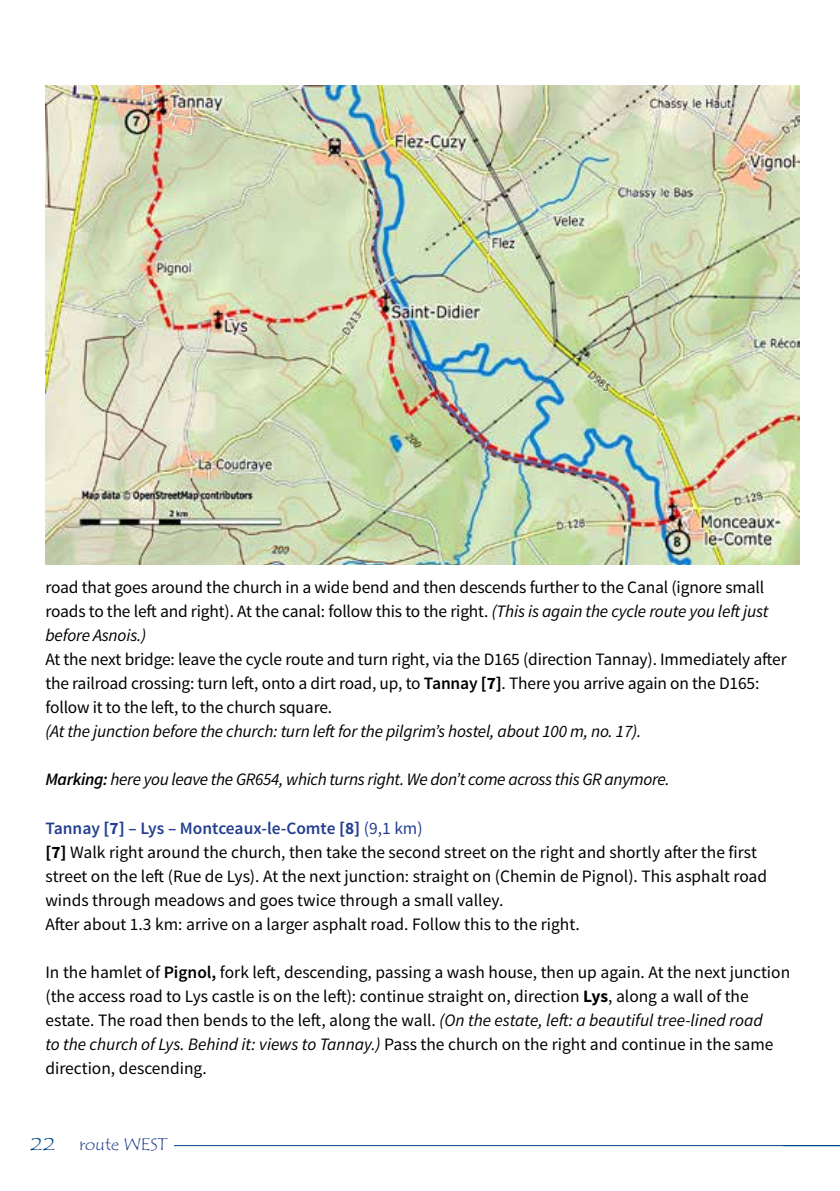
<style>
.page{position:relative;width:840px;height:1191px;background:#fff}
.page>*{position:absolute;margin:0;border:0;box-sizing:border-box;transform-origin:0 0}
.t1{font:18px "Tempus Sans ITC";color:#004489;scale:1.25 1}
.t2{font:17.4px/24px "Source Sans Pro";color:#000}
.t3{font:italic 17.4px "Source Sans Pro";letter-spacing:-.02em;color:#000}
.t4{font:17.4px "Tempus Sans ITC";color:#243f8f}
.s1{font-style:italic}
.s2{font-weight:600}
.s3{font-weight:700}
.s4{font-weight:600;color:#243f8f}
.s5{font-weight:700;color:#243f8f}
.s6{color:#243f8f}
</style>
<div class="page">
<hr style="left:105px;top:1145px;width:734px;height:1px;background:#004489">
<div style="left:75px;top:1134px;width:99px;height:35px;background:#fff"></div>
<img style="left:46px;top:85px;width:753px;height:479px">
<p class="t2" style="left:45px;top:576px;width:724px">road that goes around the church in a wide bend and then descends further to the Canal (ignore small roads to the left and right). At the canal: follow this to the right. <span class="s1">(This is again the cycle route you left just before Asnois.)</span></p>
<p class="t2" style="left:45px;top:648px;width:742px">At the next bridge: leave the cycle route and turn right, via the D165 (direction Tannay). Immediately after the railroad crossing: turn left, onto a dirt road, up, to <span class="s2">Tannay</span> <span class="s3">[7]</span>. There you arrive again on the D165: follow it to the left, to the church square.</p>
<p class="t3" style="left:45px;top:721px;width:597px">(At the junction before the church: turn left for the pilgrim’s hostel, about 100 m, no. 17).</p>
<p class="t3" style="left:45px;top:769px;width:625px"><span class="s2">Marking:</span> here you leave the GR654, which turns right. We don’t come across this GR anymore.</p>
<p class="t2" style="left:45px;top:816px;width:722px"><span class="s4">Tannay</span> <span class="s5">[7]</span> <span class="s4">– Lys – Montceaux-le-Comte</span> <span class="s5">[8]</span> <span class="s6">(9,1 km)<br></span><span class="s3">[7]</span> Walk right around the church, then take the second street on the right and shortly after the first street on the left (Rue de Lys). At the next junction: straight on (Chemin de Pignol). This asphalt road winds through meadows and goes twice through a small valley.<br>After about 1.3 km: arrive on a larger asphalt road. Follow this to the right.</p>
<p class="t2" style="left:45px;top:960px;width:745px">In the hamlet of <span class="s2">Pignol,</span> fork left, descending, passing a wash house, then up again. At the next junction (the access road to Lys castle is on the left): continue straight on, direction <span class="s3">Lys</span>, along a wall of the estate. The road then bends to the left, along the wall. <span class="s1">(On the estate, left: a beautiful tree-lined road<br>to the church of Lys. Behind it: views to Tannay.)</span> Pass the church on the right and continue in the same direction, descending.</p>
<p class="t1" style="left:30px;top:1132px;width:22px">22</p>
<p class="t4" style="left:79px;top:1133px;width:89px">route WEST</p>
</div>
